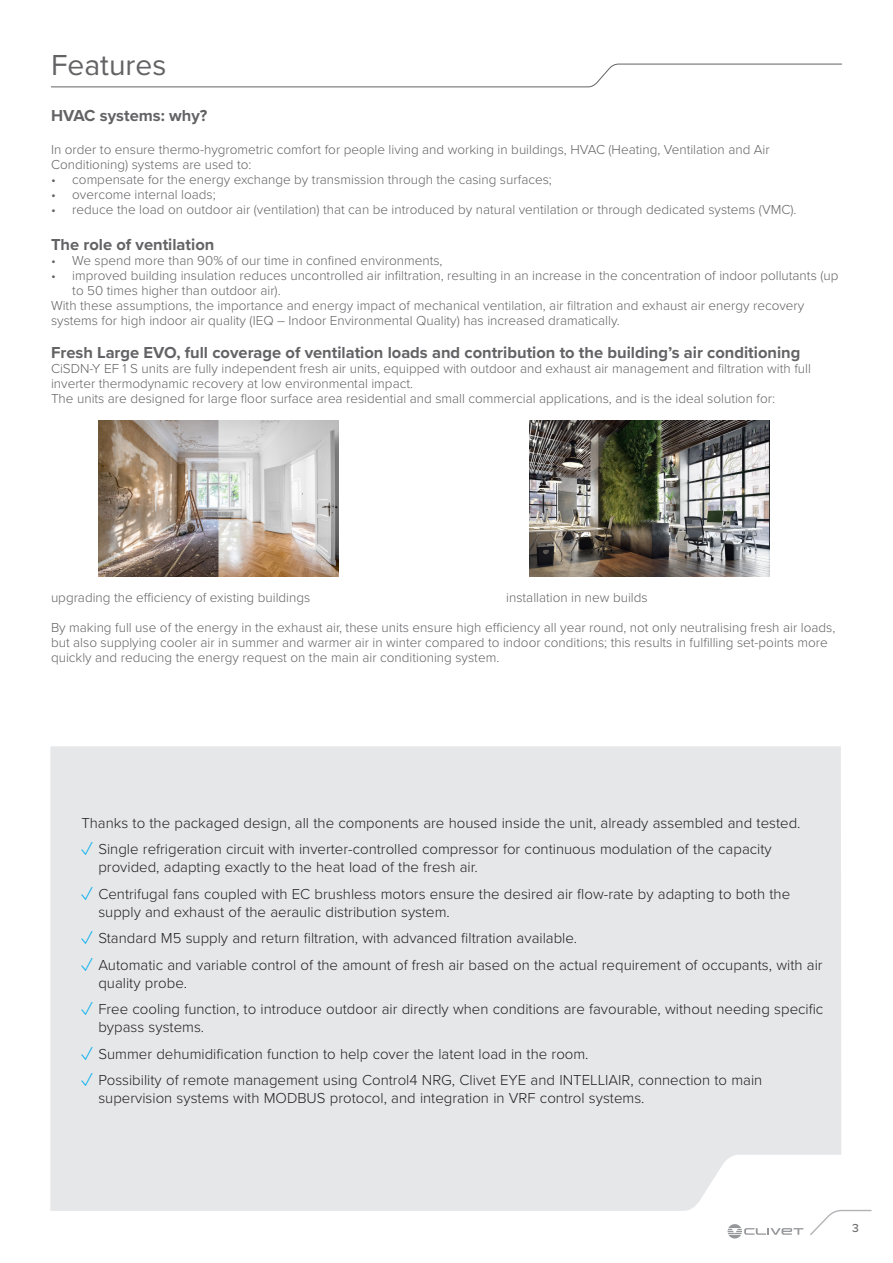
<style>
.page{position:relative;width:893px;height:1263px;background:#fff}
.page>*{position:absolute;margin:0;border:0;box-sizing:border-box;transform-origin:0 0}
.t1{font:30px "Proxima Nova";color:#636366}
.Titoletto{font:700 16.5px "Proxima Nova";color:#636366}
.Testo{font:300 15px/18px "Proxima Nova";color:#231f20}
.Testo_base{font:300 13.5px/15px "Proxima Nova";color:#636366}
.t2{font:500 12px "Proxima Nova";color:#6c6d70}
.s1{font-size:21px;color:#00aeef}
</style>
<div class="page">
<div style="left:50px;top:746px;width:791px;height:465px;background:#e6e7e9"></div>
<img style="left:99px;top:420px;width:239px;height:156px">
<img style="left:530px;top:420px;width:239px;height:156px">
<svg style="left:51px;top:63px;width:791px;height:24px"></svg>
<svg style="left:809px;top:1209px;width:63px;height:26px"></svg>
<svg style="left:728px;top:1224px;width:75px;height:14px"></svg>
<h1 class="t1" style="left:51px;top:42px;width:117px">Features</h1>
<p class="Titoletto" style="left:51px;top:103px;width:158px">HVAC systems: why?</p>
<p class="Testo_base" style="left:51px;top:141px;width:720px">In order to ensure thermo-hygrometric comfort for people living and working in buildings, HVAC (Heating, Ventilation and Air<br>Conditioning) systems are used to:</p>
<p class="Testo_base" style="left:51px;top:171px;width:502px">• compensate for the energy exchange by transmission through the casing surfaces;</p>
<p class="Testo_base" style="left:51px;top:186px;width:166px">• overcome internal loads;</p>
<p class="Testo_base" style="left:51px;top:201px;width:747px">• reduce the load on outdoor air (ventilation) that can be introduced by natural ventilation or through dedicated systems (VMC).</p>
<p class="Titoletto" style="left:51px;top:232px;width:165px">The role of ventilation</p>
<p class="Testo_base" style="left:51px;top:252px;width:393px">• We spend more than 90% of our time in confined environments,</p>
<p class="Testo_base" style="left:72px;top:267px;width:768px;text-indent:-21px">• improved building insulation reduces uncontrolled air infiltration, resulting in an increase in the concentration of indoor pollutants (up to 50 times higher than outdoor air).</p>
<p class="Testo_base" style="left:51px;top:297px;width:755px">With these assumptions, the importance and energy impact of mechanical ventilation, air filtration and exhaust air energy recovery systems for high indoor air quality (IEQ – Indoor Environmental Quality) has increased dramatically.</p>
<p class="Titoletto" style="left:51px;top:340px;width:751px">Fresh Large EVO, full coverage of ventilation loads and contribution to the building’s air conditioning</p>
<p class="Testo_base" style="left:51px;top:360px;width:761px">CiSDN-Y EF 1 S units are fully independent fresh air units, equipped with outdoor and exhaust air management and filtration with full inverter thermodynamic recovery at low environmental impact.</p>
<p class="Testo_base" style="left:51px;top:390px;width:725px">The units are designed for large floor surface area residential and small commercial applications, and is the ideal solution for:</p>
<p class="Testo_base" style="left:51px;top:590px;width:261px">upgrading the efficiency of existing buildings</p>
<p class="Testo_base" style="left:506px;top:590px;width:143px">installation in new builds</p>
<p class="Testo_base" style="left:51px;top:620px;width:786px">By making full use of the energy in the exhaust air, these units ensure high efficiency all year round, not only neutralising fresh air loads, but also supplying cooler air in summer and warmer air in winter compared to indoor conditions; this results in fulfilling set-points more quickly and reducing the energy request on the main air conditioning system.</p>
<p class="Testo" style="left:81px;top:813px;width:721px">Thanks to the packaged design, all the components are housed inside the unit, already assembled and tested.</p>
<p class="Testo" style="left:98px;top:839px;width:675px;text-indent:-17px"><span class="s1">✓</span> Single refrigeration circuit with inverter-controlled compressor for continuous modulation of the capacity provided, adapting exactly to the heat load of the fresh air.</p>
<p class="Testo" style="left:98px;top:884px;width:693px;text-indent:-17px"><span class="s1">✓</span> Centrifugal fans coupled with EC brushless motors ensure the desired air flow-rate by adapting to both the supply and exhaust of the aeraulic distribution system.</p>
<p class="Testo" style="left:81px;top:928px;width:497px"><span class="s1">✓</span> Standard M5 supply and return filtration, with advanced filtration available.</p>
<p class="Testo" style="left:98px;top:955px;width:726px;text-indent:-17px"><span class="s1">✓</span> Automatic and variable control of the amount of fresh air based on the actual requirement of occupants, with air quality probe.</p>
<p class="Testo" style="left:98px;top:999px;width:726px;text-indent:-17px"><span class="s1">✓</span> Free cooling function, to introduce outdoor air directly when conditions are favourable, without needing specific bypass systems.</p>
<p class="Testo" style="left:81px;top:1044px;width:509px"><span class="s1">✓</span> Summer dehumidification function to help cover the latent load in the room.</p>
<p class="Testo" style="left:98px;top:1070px;width:665px;text-indent:-17px"><span class="s1">✓</span> Possibility of remote management using Control4 NRG, Clivet EYE and INTELLIAIR, connection to main supervision systems with MODBUS protocol, and integration in VRF control systems.</p>
<p class="t2" style="left:852px;top:1219px;width:8px">3</p>
</div>
